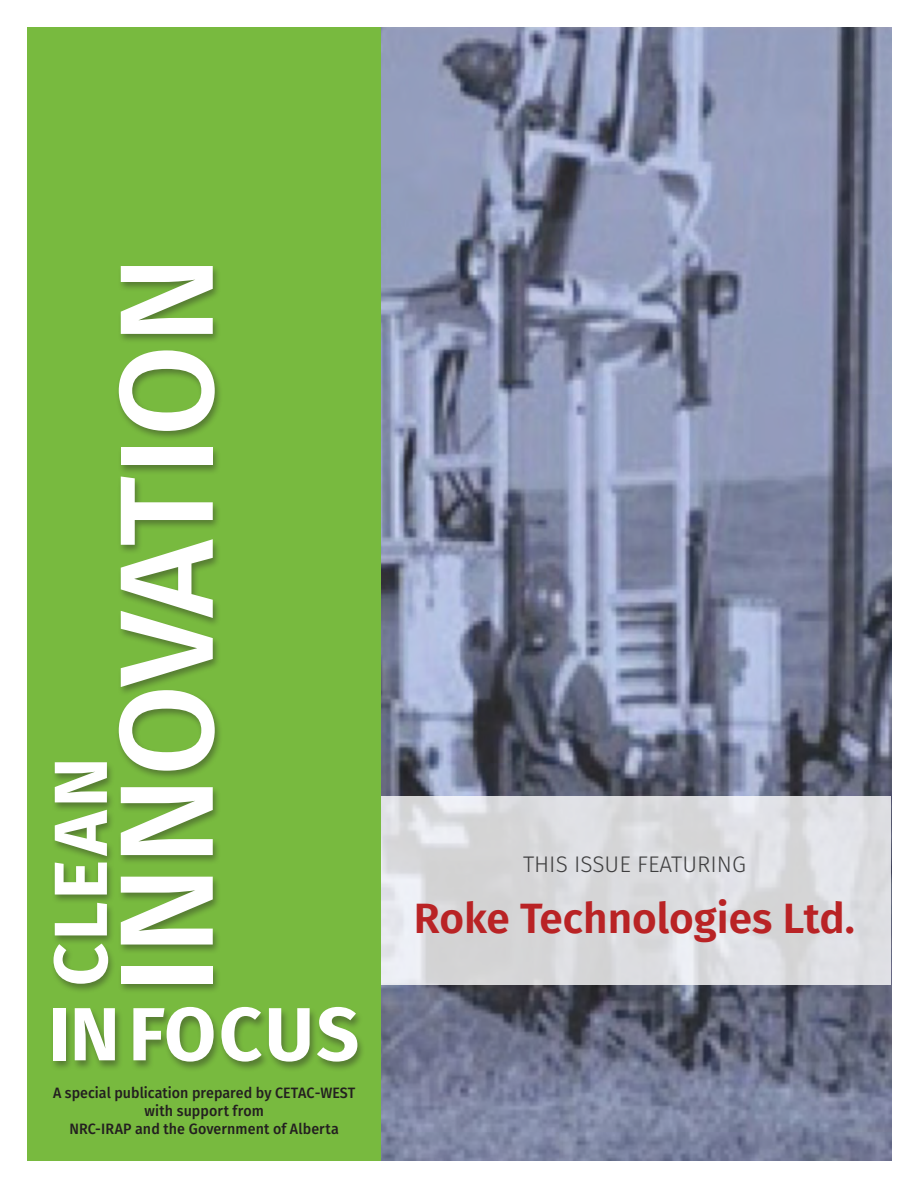
<style>
.page{position:relative;width:918px;height:1188px;background:#fff}
.page>*{position:absolute;margin:0;border:0;box-sizing:border-box;transform-origin:0 0}
.t1{font:500 133.05px "Fira Sans";color:#fff}
.t2{font:700 75.3px "Fira Sans";letter-spacing:.035em;color:#fff}
.t3{font:600 42.3px "Fira Sans";color:#b92325}
.t4{font:300 22.65px "Fira Sans";color:#3e3e3f}
.t5{font:500 15px "Fira Sans";color:#231f20;scale:.95 1}
</style>
<div class="page">
<img style="left:381px;top:27px;width:510px;height:1134px">
<svg style="left:381px;top:796px;width:510px;height:189px;background:#dbdcdf"></svg>
<div style="left:27px;top:27px;width:354px;height:1134px;background:#78ba3f"></div>
<div style="left:50px;top:264px;width:173px;height:730px;background:#231f20;opacity:.4"></div>
<div style="left:50px;top:1006px;width:316px;height:66px;background:#231f20;opacity:.4"></div>
<p class="t1" style="left:59px;top:994px;width:741px;rotate:-90deg">INNOVATION</p>
<p class="t2" style="left:48px;top:971px;width:313px">IN FOCUS</p>
<p class="t5" style="left:53px;top:1081px;width:320px">A special publication prepared by CETAC-WEST</p>
<p class="t5" style="left:145px;top:1099px;width:127px">with support from</p>
<p class="t5" style="left:70px;top:1117px;width:285px">NRC-IRAP and the Government of Alberta</p>
<p class="t2" style="left:17px;top:986px;width:230px;rotate:-90deg">CLEAN</p>
<p class="t4" style="left:523px;top:848px;width:224px">THIS ISSUE FEATURING</p>
<p class="t3" style="left:414px;top:884px;width:443px">Roke Technologies Ltd.</p>
</div>
